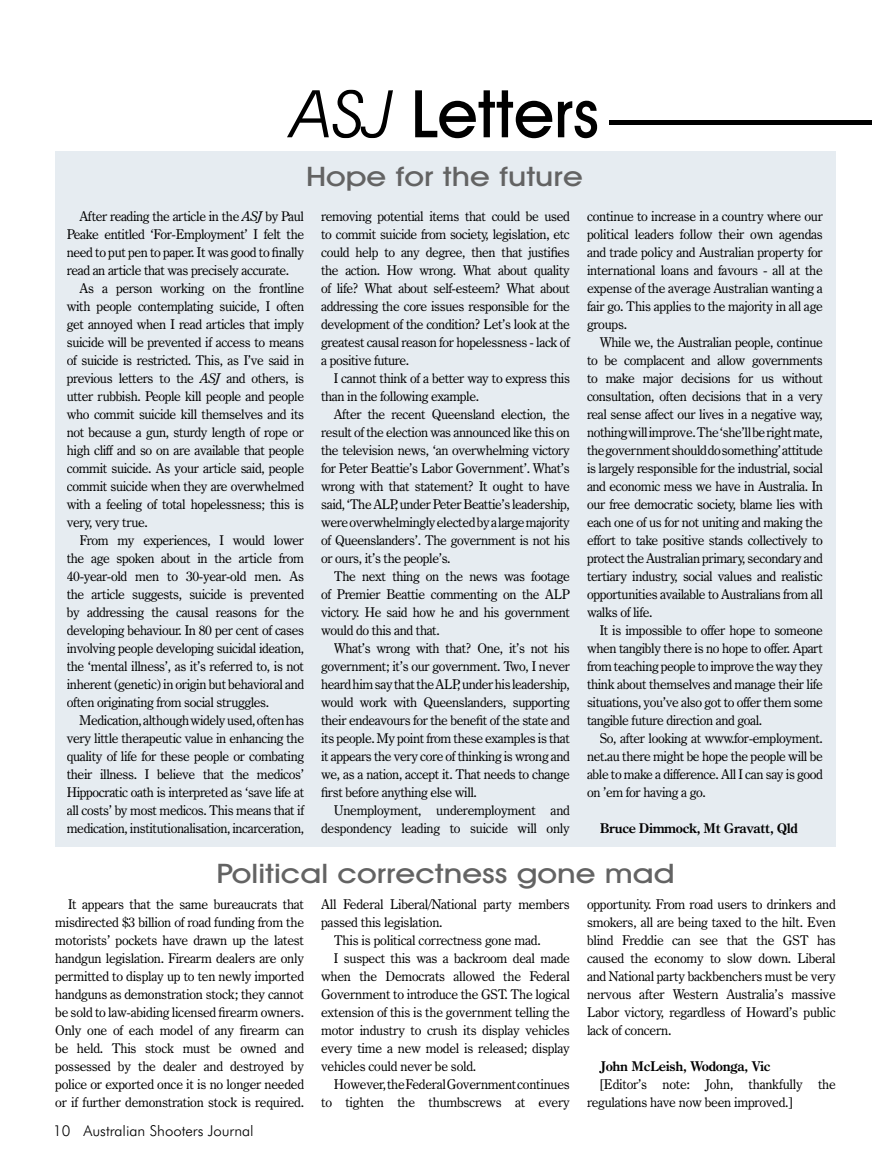
<style>
.page{position:relative;width:872px;height:1174px;background:#fff}
.page>*{position:absolute;margin:0;border:0;box-sizing:border-box;transform-origin:0 0}
.t1{font:500 66px "Avant Garde IT Cby BT";color:#000}
.t2{font:500 27px "Avant Garde IT Cby BT";color:#636363;scale:1.2 1}
.t3{font:300 15px "Futura BT";color:#000}
.t4{font:13.5px/18px "Century Oldstyle BT";letter-spacing:-.02em;color:#000;text-align:justify}
.t5{font:700 13.5px "Century Oldstyle BT";letter-spacing:-.03em;color:#000}
.s1{font-weight:400;font-style:italic}
.s2{font-style:italic}
</style>
<div class="page">
<div style="left:55px;top:151px;width:781px;height:695px;background:#e6ecf1"></div>
<hr style="left:392px;top:90px;width:1px;height:48px;background:#000">
<div style="left:609px;top:120px;width:263px;height:5px;background:#000"></div>
<h1 class="t1" style="left:292px;top:74px;width:308px"><span class="s1">ASJ</span> Letters</h1>
<h2 class="t2" style="left:306px;top:160px;width:232px">Hope for the future</h2>
<p class="t4" style="left:321px;top:207px;width:250px">removing potential items that could be used to commit suicide from society, legislation, etc could help to any degree, then that justifies the action. How wrong. What about quality of life? What about self-esteem? What about addressing the core issues responsible for the development of the condition? Let’s look at the greatest causal reason for hopelessness - lack of a positive future.</p>
<p class="t4" style="left:321px;top:369px;width:250px;text-indent:13px">I cannot think of a better way to express this than in the following example.</p>
<p class="t4" style="left:321px;top:405px;width:250px;text-indent:13px">After the recent Queensland election, the result of the election was announced like this on the television news, ‘an overwhelming victory for Peter Beattie’s Labor Government’. What’s wrong with that statement? It ought to have said, ‘The ALP, under Peter Beattie’s leadership, were overwhelmingly elected by a large majority of Queenslanders’. The government is not his or ours, it’s the people’s.</p>
<p class="t4" style="left:321px;top:567px;width:250px;text-indent:13px">The next thing on the news was footage of Premier Beattie commenting on the ALP victory. He said how he and his government would do this and that.</p>
<p class="t4" style="left:321px;top:639px;width:250px;text-indent:13px">What’s wrong with that? One, it’s not his government; it’s our government. Two, I never heard him say that the ALP, under his leadership, would work with Queenslanders, supporting their endeavours for the benefit of the state and its people. My point from these examples is that it appears the very core of thinking is wrong and we, as a nation, accept it. That needs to change first before anything else will.</p>
<p class="t4" style="left:321px;top:801px;width:250px;text-align:right">Unemployment, underemployment and despondency leading to suicide will only</p>
<p class="t4" style="left:67px;top:207px;width:239px;text-indent:13px">After reading the article in the <span class="s2">ASJ</span> by Paul Peake entitled ‘For-Employment’ I felt the need to put pen to paper. It was good to finally read an article that was precisely accurate.</p>
<p class="t4" style="left:67px;top:279px;width:239px;text-indent:13px">As a person working on the frontline with people contemplating suicide, I often get annoyed when I read articles that imply suicide will be prevented if access to means of suicide is restricted. This, as I’ve said in previous letters to the <span class="s2">ASJ</span> and others, is utter rubbish. People kill people and people who commit suicide kill themselves and its not because a gun, sturdy length of rope or high cliff and so on are available that people commit suicide. As your article said, people commit suicide when they are overwhelmed with a feeling of total hopelessness; this is very, very true.</p>
<p class="t4" style="left:67px;top:531px;width:239px;text-indent:13px">From my experiences, I would lower the age spoken about in the article from 40-year-old men to 30-year-old men. As the article suggests, suicide is prevented by addressing the causal reasons for the developing behaviour. In 80 per cent of cases involving people developing suicidal ideation, the ‘mental illness’, as it’s referred to, is not inherent (genetic) in origin but behavioral and often originating from social struggles.</p>
<p class="t4" style="left:67px;top:711px;width:239px;text-indent:13px">Medication, although widely used, often has very little therapeutic value in enhancing the quality of life for these people or combating their illness. I believe that the medicos’ Hippocratic oath is interpreted as ‘save life at all costs’ by most medicos. This means that if medication, institutionalisation, incarceration,</p>
<p class="t4" style="left:587px;top:207px;width:237px">continue to increase in a country where our political leaders follow their own agendas and trade policy and Australian property for international loans and favours - all at the expense of the average Australian wanting a fair go. This applies to the majority in all age groups.</p>
<p class="t4" style="left:587px;top:333px;width:237px;text-indent:13px">While we, the Australian people, continue to be complacent and allow governments to make major decisions for us without consultation, often decisions that in a very real sense affect our lives in a negative way, nothing will improve. The ‘she’ll be right mate, the government should do something’ attitude is largely responsible for the industrial, social and economic mess we have in Australia. In our free democratic society, blame lies with each one of us for not uniting and making the effort to take positive stands collectively to protect the Australian primary, secondary and tertiary industry, social values and realistic opportunities available to Australians from all walks of life.</p>
<p class="t4" style="left:587px;top:621px;width:237px;text-indent:13px">It is impossible to offer hope to someone when tangibly there is no hope to offer. Apart from teaching people to improve the way they think about themselves and manage their life situations, you’ve also got to offer them some tangible future direction and goal.</p>
<p class="t4" style="left:587px;top:729px;width:237px;text-indent:13px">So, after looking at www.for-employment. net.au there might be hope the people will be able to make a difference. All I can say is good on ’em for having a go.</p>
<p class="t5" style="left:600px;top:820px;width:200px">Bruce Dimmock, Mt Gravatt, Qld</p>
<h2 class="t2" style="left:216px;top:857px;width:383px">Political correctness gone mad</h2>
<p class="t4" style="left:321px;top:895px;width:250px">All Federal Liberal/National party members</p>
<p class="t4" style="left:321px;top:913px;width:123px">passed this legislation.</p>
<p class="t4" style="left:334px;top:931px;width:208px">This is political correctness gone mad.</p>
<p class="t4" style="left:334px;top:949px;width:238px">I suspect this was a backroom deal made</p>
<p class="t4" style="left:321px;top:967px;width:250px">when the Democrats allowed the Federal</p>
<p class="t4" style="left:321px;top:985px;width:250px">Government to introduce the GST. The logical</p>
<p class="t4" style="left:321px;top:1003px;width:250px">extension of this is the government telling the</p>
<p class="t4" style="left:321px;top:1021px;width:250px">motor industry to crush its display vehicles</p>
<p class="t4" style="left:321px;top:1039px;width:250px">every time a new model is released; display</p>
<p class="t4" style="left:321px;top:1057px;width:157px">vehicles could never be sold.</p>
<p class="t4" style="left:334px;top:1075px;width:237px">However, the Federal Government continues</p>
<p class="t4" style="left:321px;top:1093px;width:250px">to tighten the thumbscrews at every</p>
<p class="t4" style="left:587px;top:895px;width:250px">opportunity. From road users to drinkers and smokers, all are being taxed to the hilt. Even blind Freddie can see that the GST has caused the economy to slow down. Liberal and National party backbenchers must be very nervous after Western Australia’s massive Labor victory, regardless of Howard’s public lack of concern.</p>
<p class="t5" style="left:600px;top:1058px;width:172px">John McLeish, Wodonga, Vic</p>
<p class="t4" style="left:587px;top:1075px;width:250px;text-indent:13px">[Editor’s note: John, thankfully the regulations have now been improved.]</p>
<p class="t4" style="left:55px;top:895px;width:250px;text-indent:13px">It appears that the same bureaucrats that misdirected $3 billion of road funding from the motorists’ pockets have drawn up the latest handgun legislation. Firearm dealers are only permitted to display up to ten newly imported handguns as demonstration stock; they cannot be sold to law-abiding licensed firearm owners.<br>Only one of each model of any firearm can be held. This stock must be owned and possessed by the dealer and destroyed by police or exported once it is no longer needed or if further demonstration stock is required.</p>
<p class="t3" style="left:53px;top:1122px;width:202px">10 Australian Shooters Journal</p>
</div>
